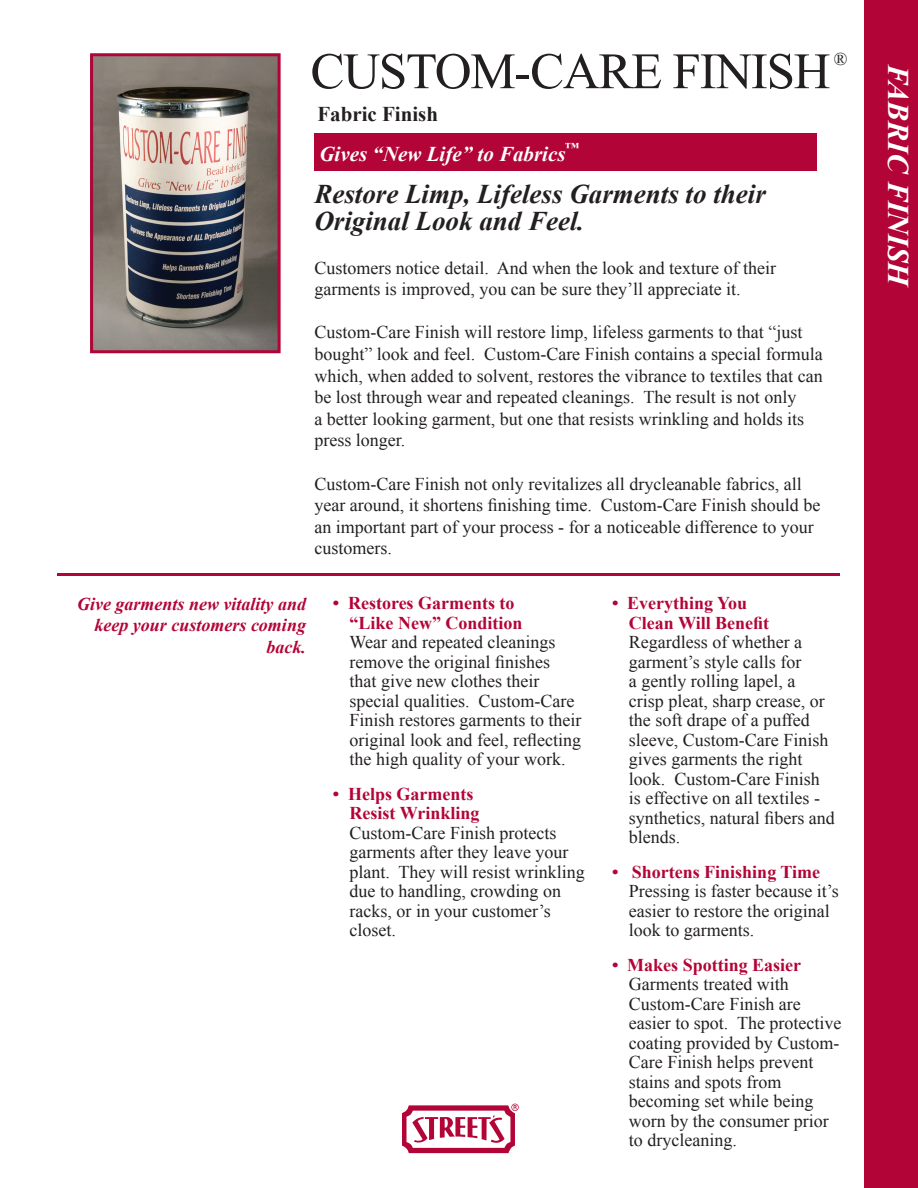
<style>
.page{position:relative;width:918px;height:1188px;background:#fff}
.page>*{position:absolute;margin:0;border:0;box-sizing:border-box;transform-origin:0 0}
.t1{font:51px "Times New Roman";letter-spacing:-.025em;color:#231f20}
.PageMaker_Defaults{font:italic 700 30px "Times New Roman";color:#fff}
.t2{font:italic 700 27px/27px "Times New Roman";color:#231f20}
.PageMaker_Defaults-2{font:italic 700 21px "Times New Roman";color:#fff}
.PageMaker_Defaults-3{font:700 21px "Times New Roman";color:#231f20}
.t3{font:18px/19.5px "Times New Roman";color:#231f20}
.t4{font:italic 700 18px/21.6px "Times New Roman";color:#b30437;text-align:right}
.s1{font-weight:700;color:#b30437}
</style>
<div class="page">
<div style="left:864px;top:0;width:54px;height:1188px;background:#b30437"></div>
<hr style="left:57px;top:573px;width:783px;height:3px;background:#b30437">
<div style="left:314px;top:134px;width:503px;height:37px;background:#b30437"></div>
<svg style="left:402px;top:1104px;width:117px;height:49px"></svg>
<img style="left:94px;top:57px;width:183px;height:292px">
<div style="left:90px;top:53px;width:191px;height:300px;border:3px solid #b30437"></div>
<p class="t3" style="left:834px;top:49px;width:15px">®</p>
<p class="t1" style="left:310px;top:37px;width:521px">CUSTOM-CARE FINISH</p>
<p class="PageMaker_Defaults-3" style="left:317px;top:99px;width:122px">Fabric Finish</p>
<p class="PageMaker_Defaults-2" style="left:320px;top:140px;width:261px">Gives “New Life” to Fabrics<sup>™</sup></p>
<p class="t2" style="left:314px;top:180px;width:453px">Restore Limp, Lifeless Garments to their<br>Original Look and Feel.</p>
<p class="t3" style="left:314px;top:257px;width:463px;line-height:21.6px">Customers notice detail. And when the look and texture of their garments is improved, you can be sure they’ll appreciate it.</p>
<p class="t3" style="left:314px;top:321px;width:510px;line-height:21.6px">Custom-Care Finish will restore limp, lifeless garments to that “just bought” look and feel. Custom-Care Finish contains a special formula which, when added to solvent, restores the vibrance to textiles that can be lost through wear and repeated cleanings. The result is not only<br>a better looking garment, but one that resists wrinkling and holds its press longer.</p>
<p class="t3" style="left:314px;top:473px;width:507px;line-height:21.6px">Custom-Care Finish not only revitalizes all drycleanable fabrics, all year around, it shortens finishing time. Custom-Care Finish should be an important part of your process - for a noticeable difference to your customers.</p>
<p class="t4" style="left:77px;top:592px;width:231px">Give garments new vitality and keep your customers coming back.</p>
<p class="t3" style="left:629px;top:593px;width:207px;text-indent:-17px"><span class="s1">• Everything You<br>Clean Will Benefit<br></span>Regardless of whether a garment’s style calls for<br>a gently rolling lapel, a<br>crisp pleat, sharp crease, or the soft drape of a puffed sleeve, Custom-Care Finish gives garments the right look. Custom-Care Finish is effective on all textiles - synthetics, natural fibers and blends.</p>
<p class="t3" style="left:629px;top:862px;width:211px;text-indent:-17px"><span class="s1">• Shortens Finishing Time<br></span>Pressing is faster because it’s easier to restore the original look to garments.</p>
<p class="t3" style="left:629px;top:955px;width:214px;text-indent:-17px"><span class="s1">• Makes Spotting Easier<br></span>Garments treated with<br>Custom-Care Finish are easier to spot. The protective coating provided by Custom-<br>Care Finish helps prevent stains and spots from becoming set while being worn by the consumer prior to drycleaning.</p>
<p class="t3" style="left:350px;top:593px;width:233px;text-indent:-17px"><span class="s1">• Restores Garments to<br>“Like New” Condition<br></span>Wear and repeated cleanings remove the original finishes that give new clothes their special qualities. Custom-Care<br>Finish restores garments to their original look and feel, reflecting the high quality of your work.</p>
<p class="t3" style="left:350px;top:784px;width:237px;text-indent:-17px"><span class="s1">• Helps Garments<br>Resist Wrinkling<br></span>Custom-Care Finish protects garments after they leave your plant. They will resist wrinkling due to handling, crowding on racks, or in your customer’s closet.</p>
<p class="PageMaker_Defaults" style="left:919px;top:64px;width:226px;rotate:90deg">FABRIC FINISH</p>
</div>
